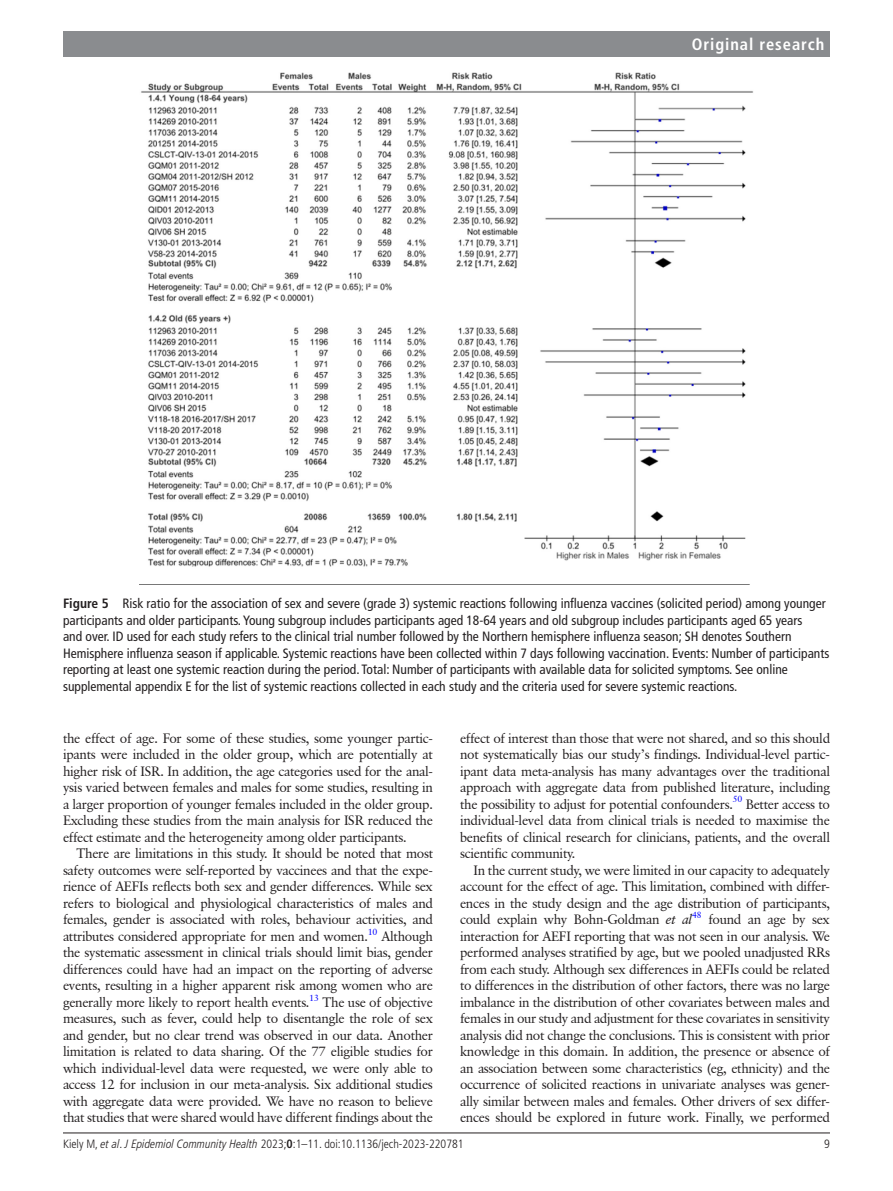
<style>
.page{position:relative;width:893px;height:1191px;background:#fff}
.page>*{position:absolute;margin:0;border:0;box-sizing:border-box;transform-origin:0 0}
.t1{font:700 condensed 16.5px "Frutiger LT Pro";letter-spacing:.055em;color:#fff}
.t2{font:13.5px/16.5px "Classical Garamond BT";letter-spacing:-.025em;color:#231f20;text-align:justify}
.t3{font:condensed 13.5px/16.5px "Frutiger LT Pro";color:#231f20}
.t4{font:300 condensed 12px "Frutiger LT Pro";color:#231f20}
.s1{font-weight:700}
.s2{font-style:italic}
</style>
<div class="page">
<hr style="left:63px;top:1132px;width:767px;height:1px;background:#231f20">
<div style="left:63px;top:31px;width:767px;height:25px;background:#8a8c8f"></div>
<img style="left:141px;top:72px;width:612px;height:495px">
<p class="t1" style="left:692px;top:34px;width:134px">Original research</p>
<p class="t3" style="left:63px;top:595px;width:768px"><span class="s1">Figure 5</span> Risk ratio for the association of sex and severe (grade 3) systemic reactions following influenza vaccines (solicited period) among younger participants and older participants. Young subgroup includes participants aged 18-64 years and old subgroup includes participants aged 65 years<br>and over. ID used for each study refers to the clinical trial number followed by the Northern hemisphere influenza season; SH denotes Southern Hemisphere influenza season if applicable. Systemic reactions have been collected within 7 days following vaccination. Events: Number of participants reporting at least one systemic reaction during the period. Total: Number of participants with available data for solicited symptoms. See online supplemental appendix E for the list of systemic reactions collected in each study and the criteria used for severe systemic reactions.</p>
<p class="t2" style="left:63px;top:729px;width:372px">the effect of age. For some of these studies, some younger partic&shy;ipants were included in the older group, which are potentially at higher risk of ISR. In addition, the age categories used for the anal&shy;ysis varied between females and males for some studies, resulting in a larger proportion of younger females included in the older group.<br>Excluding these studies from the main analysis for ISR reduced the effect estimate and the heterogeneity among older participants.</p>
<p class="t2" style="left:63px;top:845px;width:372px;text-indent:14px">There are limitations in this study. It should be noted that most safety outcomes were self-reported by vaccinees and that the expe&shy;rience of AEFIs reflects both sex and gender differences. While sex refers to biological and physiological characteristics of males and females, gender is associated with roles, behaviour activities, and attributes considered appropriate for men and women.<sup>10</sup> Although the systematic assessment in clinical trials should limit bias, gender differences could have had an impact on the reporting of adverse events, resulting in a higher apparent risk among women who are generally more likely to report health events.<sup>13</sup> The use of objective measures, such as fever, could help to disentangle the role of sex and gender, but no clear trend was observed in our data. Another limitation is related to data sharing. Of the 77 eligible studies for which individual-level data were requested, we were only able to access 12 for inclusion in our meta-analysis. Six additional studies with aggregate data were provided. We have no reason to believe that studies that were shared would have different findings about the</p>
<p class="t2" style="left:460px;top:729px;width:372px">effect of interest than those that were not shared, and so this should not systematically bias our study’s findings. Individual-level partic&shy;ipant data meta-analysis has many advantages over the traditional approach with aggregate data from published literature, including the possibility to adjust for potential confounders.<sup>50</sup> Better access to individual-level data from clinical trials is needed to maximise the benefits of clinical research for clinicians, patients, and the overall scientific community.</p>
<p class="t2" style="left:460px;top:861px;width:372px;text-indent:14px">In the current study, we were limited in our capacity to adequately account for the effect of age. This limitation, combined with differ&shy;ences in the study design and the age distribution of participants, could explain why Bohn-Goldman <span class="s2">et al</span><sup>48</sup></p>
<p class="t2" style="left:460px;top:911px;width:372px;text-indent:248px">found an age by sex interaction for AEFI reporting that was not seen in our analysis. We performed analyses stratified by age, but we pooled unadjusted RRs from each study. Although sex differences in AEFIs could be related to differences in the distribution of other factors, there was no large imbalance in the distribution of other covariates between males and females in our study and adjustment for these covariates in sensitivity analysis did not change the conclusions. This is consistent with prior knowledge in this domain. In addition, the presence or absence of an association between some characteristics (eg, ethnicity) and the occurrence of solicited reactions in univariate analyses was gener&shy;ally similar between males and females. Other drivers of sex differ&shy;ences should be explored in future work. Finally, we performed</p>
<p class="t4" style="left:63px;top:1136px;width:402px">Kiely M, <span class="s2">et al</span>. <span class="s2">J Epidemiol Community Health</span> 2023;<span class="s1">0</span>:1–11. doi:10.1136/jech-2023-220781</p>
<p class="t4" style="left:824px;top:1136px;width:7px">9</p>
</div>
